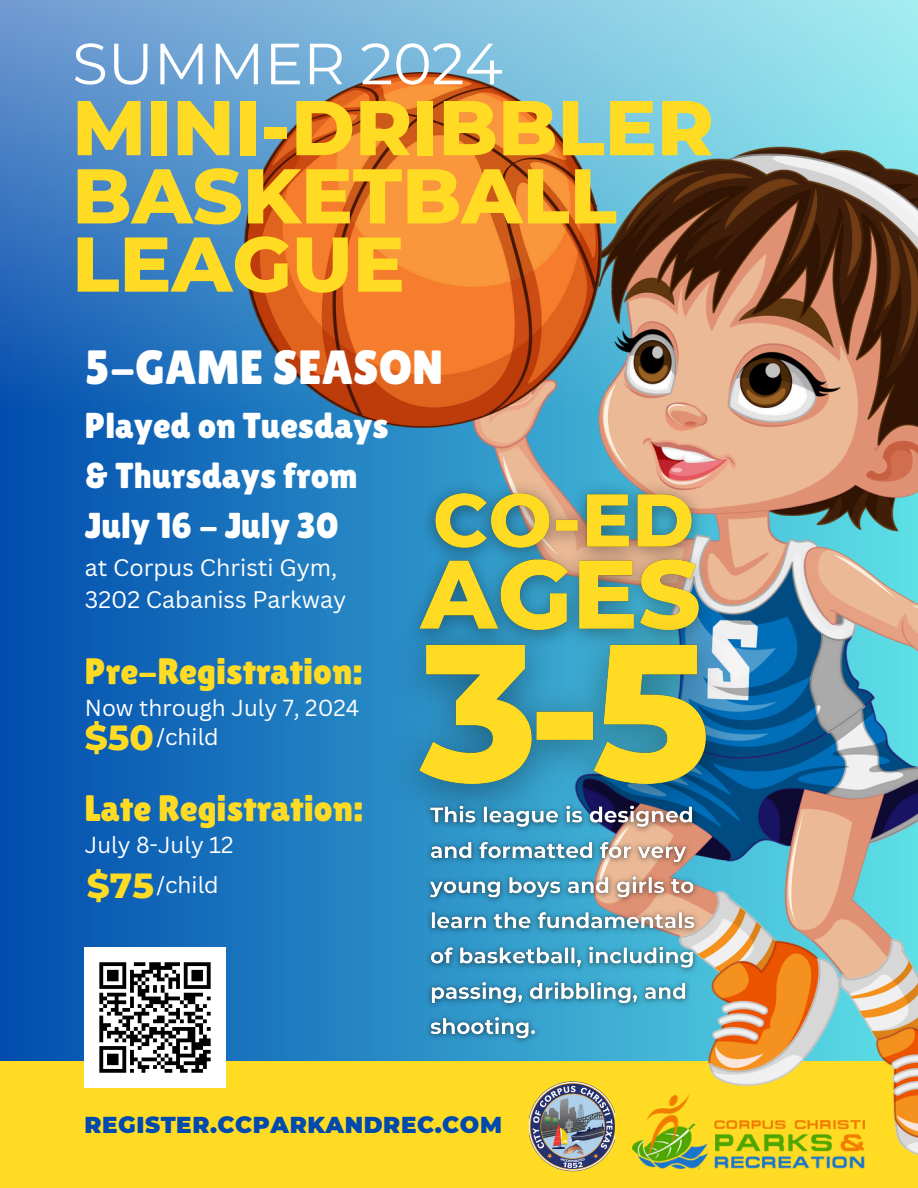
<style>
.page{position:relative;width:918px;height:1188px;background:#fff}
.page>*{position:absolute;margin:0;border:0;box-sizing:border-box;transform-origin:0 0}
.t1{font:800 77.4px/68.2px "Montserrat";color:#ffdb23}
.t2{font:57.9px "Montserrat";color:#fff}
.t3{font:48px "Lilita One";color:#fff}
.t4{font:36.75px "Lilita One";color:#ffdb23}
.t5{font:36px "Lilita One";color:#fff}
.t6{font:800 35.55px "Montserrat";color:#ffdb23}
.t7{font:23.25px "Canva Sans";color:#fff}
.t8{font:900 22.95px "Montserrat";letter-spacing:.025em;color:#004aad}
.t9{font:22.5px "Canva Sans";color:#fff}
</style>
<div class="page">
<svg style="left:0;top:409px;width:245px;height:652px;background:#0b5cb3"></svg>
<svg style="left:0;top:0;width:918px;height:409px;background:#5a9bcf"></svg>
<div style="left:0;top:1061px;width:918px;height:127px;background:#ffdb23"></div>
<img style="left:85px;top:947px;width:140px;height:141px">
<img style="left:539px;top:1156px;width:67px;height:16px">
<img style="left:637px;top:1156px;width:227px;height:12px">
<img style="left:245px;top:73px;width:673px;height:1083px">
<img style="left:411px;top:470px;width:306px;height:65px">
<img style="left:392px;top:535px;width:333px;height:58px">
<img style="left:367px;top:593px;width:392px;height:252px">
<img style="left:419px;top:796px;width:287px;height:253px">
<p class="t2" style="left:72px;top:28px;width:432px">SUMMER 2024</p>
<p class="t1" style="left:72px;top:93px;width:643px">MINI-DRIBBLER<br>BASKETBALL<br>LEAGUE</p>
<p class="t3" style="left:85px;top:340px;width:360px">5-GAME SEASON</p>
<p class="t5" style="left:85px;top:405px;width:305px">Played on Tuesdays</p>
<p class="t5" style="left:85px;top:455px;width:274px">&amp; Thursdays from</p>
<h6 class="t5" style="left:85px;top:505px;width:255px">July 16 - July 30</h6>
<h6 class="t7" style="left:85px;top:551px;width:254px">at Corpus Christi Gym,</h6>
<p class="t7" style="left:85px;top:583px;width:263px">3202 Cabaniss Parkway</p>
<p class="t4" style="left:85px;top:650px;width:279px">Pre-Registration:</p>
<p class="t9" style="left:85px;top:692px;width:276px">Now through July 7, 2024</p>
<h5 class="t6" style="left:85px;top:716px;width:71px">$50</h5>
<p class="t9" style="left:156px;top:721px;width:64px">/child</p>
<h5 class="t4" style="left:85px;top:787px;width:280px">Late Registration:</h5>
<h5 class="t9" style="left:85px;top:829px;width:150px">July 8-July 12</h5>
<p class="t6" style="left:87px;top:863px;width:69px">$75</p>
<p class="t9" style="left:156px;top:869px;width:64px">/child</p>
<p class="t8" style="left:84px;top:1111px;width:419px">REGISTER.CCPARKANDREC.COM</p>
</div>
